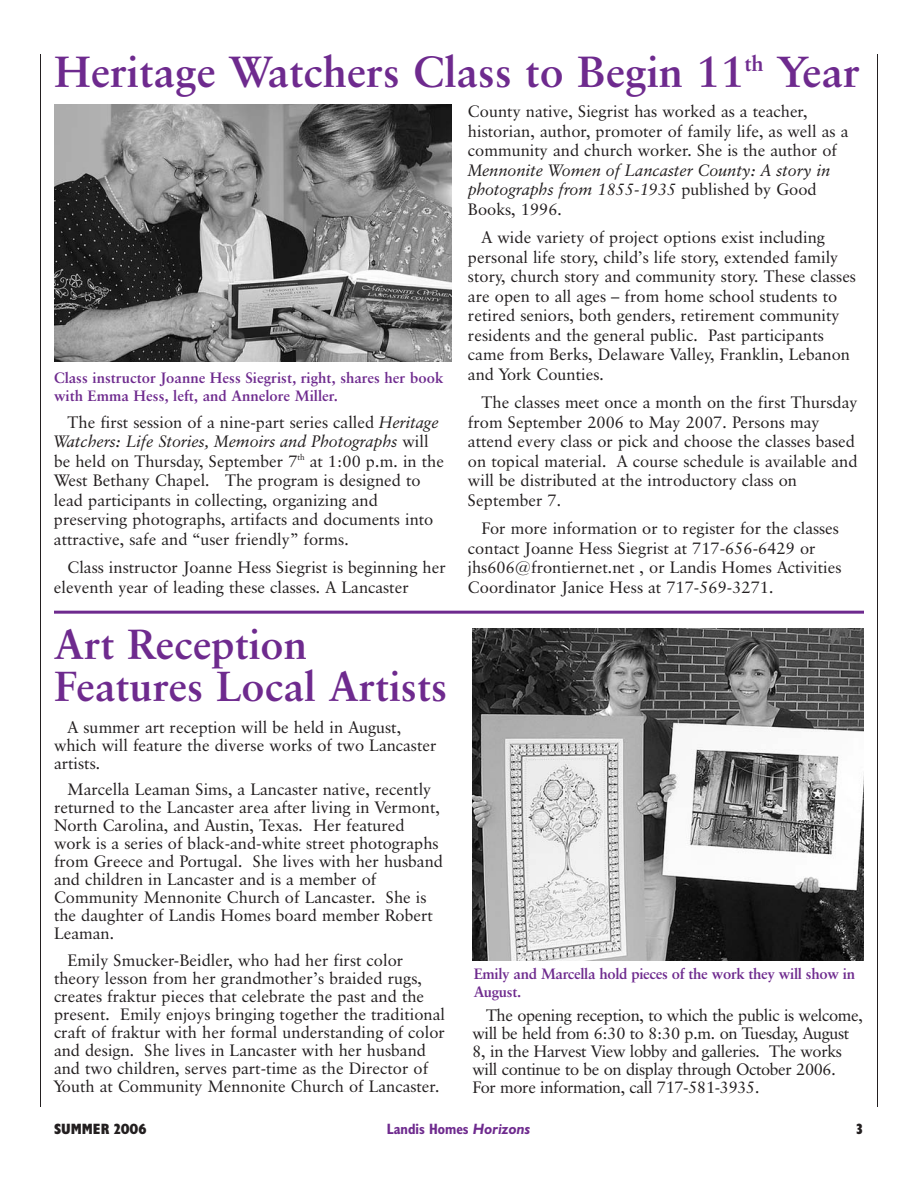
<style>
.page{position:relative;width:918px;height:1188px;background:#fff}
.page>*{position:absolute;margin:0;border:0;box-sizing:border-box;transform-origin:0 0}
.t1{font:700 43.5px "Classical Garamond BT";color:#6e2a8e}
.t2{font:700 42px/42px "Classical Garamond BT";color:#6e2a8e}
.t3{font:16.5px/19.5px "Classical Garamond BT";color:#231f20}
.t4{font:16.5px/18px "Classical Garamond BT";letter-spacing:-.025em;color:#231f20}
.t5{font:italic 16.5px/19.5px "Classical Garamond BT";color:#231f20}
.t6{font:700 15px/18px "Classical Garamond BT";color:#6e2a8e}
.t7{font:700 15px/18px "Classical Garamond BT";letter-spacing:-.025em;color:#6e2a8e}
.t8{font:700 condensed 15px "Humanist 521 BT";color:#6e2a8e}
.t9{font:700 condensed 15px "Humanist 521 BT Xtra";color:#231f20}
.s1{font-style:italic}
.s2{font-style:normal}
.s3{font-style:italic;font-stretch:normal}
</style>
<div class="page">
<hr style="left:40px;top:54px;width:1px;height:1053px;background:#231f20">
<hr style="left:877px;top:54px;width:1px;height:1053px;background:#231f20">
<img style="left:472px;top:629px;width:392px;height:331px">
<hr style="left:54px;top:611px;width:810px;height:3px;background:#6e2a8e">
<img style="left:54px;top:105px;width:397px;height:256px">
<h1 class="t1" style="left:54px;top:55px;width:808px">Heritage Watchers Class to Begin 11<sup>th</sup> Year</h1>
<p class="t6" style="left:54px;top:370px;width:391px">Class instructor Joanne Hess Siegrist, right, shares her book with Emma Hess, left, and Annelore Miller.</p>
<p class="t3" style="left:54px;top:414px;width:392px;text-indent:14px">The first session of a nine-part series called <span class="s1">Heritage Watchers: Life Stories, Memoirs and Photographs</span> will be held on Thursday, September 7<sup>th</sup> at 1:00 p.m. in the West Bethany Chapel. The program is designed to lead participants in collecting, organizing and preserving photographs, artifacts and documents into attractive, safe and “user friendly” forms.</p>
<p class="t3" style="left:54px;top:559px;width:393px;text-indent:13px">Class instructor Joanne Hess Siegrist is beginning her eleventh year of leading these classes. A Lancaster</p>
<h2 class="t2" style="left:54px;top:627px;width:395px">Art Reception<br>Features Local Artists</h2>
<p class="t3" style="left:54px;top:719px;width:384px;line-height:18px;text-indent:13px">A summer art reception will be held in August, which will feature the diverse works of two Lancaster artists.</p>
<p class="t3" style="left:54px;top:782px;width:391px;line-height:18px;text-indent:13px">Marcella Leaman Sims, a Lancaster native, recently returned to the Lancaster area after living in Vermont, North Carolina, and Austin, Texas. Her featured work is a series of black-and-white street photographs from Greece and Portugal. She lives with her husband and children in Lancaster and is a member of Community Mennonite Church of Lancaster. She is the daughter of Landis Homes board member Robert Leaman.</p>
<p class="t3" style="left:54px;top:953px;width:393px;line-height:18px;text-indent:13px">Emily Smucker-Beidler, who had her first color theory lesson from her grandmother’s braided rugs, creates fraktur pieces that celebrate the past and the present. Emily enjoys bringing together the traditional craft of fraktur with her formal understanding of color and design. She lives in Lancaster with her husband and two children, serves part-time as the Director of Youth at Community Mennonite Church of Lancaster.</p>
<p class="t3" style="left:468px;top:103px;width:382px">County native, Siegrist has worked as a teacher, historian, author, promoter of family life, as well as a community and church worker. She is the author of</p>
<p class="t5" style="left:468px;top:162px;width:364px">Mennonite Women of Lancaster County: A story in photographs from 1855-1935 <span class="s2">published by Good<br>Books, 1996.</span></p>
<p class="t3" style="left:468px;top:229px;width:390px;text-indent:13px">A wide variety of project options exist including personal life story, child’s life story, extended family story, church story and community story. These classes are open to all ages – from home school students to retired seniors, both genders, retirement community residents and the general public. Past participants came from Berks, Delaware Valley, Franklin, Lebanon and York Counties.</p>
<p class="t3" style="left:468px;top:394px;width:391px;text-indent:13px">The classes meet once a month on the first Thursday from September 2006 to May 2007. Persons may attend every class or pick and choose the classes based on topical material. A course schedule is available and will be distributed at the introductory class on September 7.</p>
<p class="t3" style="left:468px;top:520px;width:375px;text-indent:13px">For more information or to register for the classes contact Joanne Hess Siegrist at 717-656-6429 or jhs606@frontiernet.net , or Landis Homes Activities Coordinator Janice Hess at 717-569-3271.</p>
<p class="t7" style="left:474px;top:966px;width:383px">Emily and Marcella hold pieces of the work they will show in<br>August.</p>
<p class="t4" style="left:473px;top:1008px;width:392px;text-indent:13px">The opening reception, to which the public is welcome, will be held from 6:30 to 8:30 p.m. on Tuesday, August 8, in the Harvest View lobby and galleries. The works will continue to be on display through October 2006.<br>For more information, call 717-581-3935.</p>
<p class="t9" style="left:54px;top:1124px;width:94px">SUMMER 2006</p>
<p class="t8" style="left:387px;top:1124px;width:145px">Landis Homes <span class="s3">Horizons</span></p>
<p class="t9" style="left:856px;top:1124px;width:8px">3</p>
</div>
